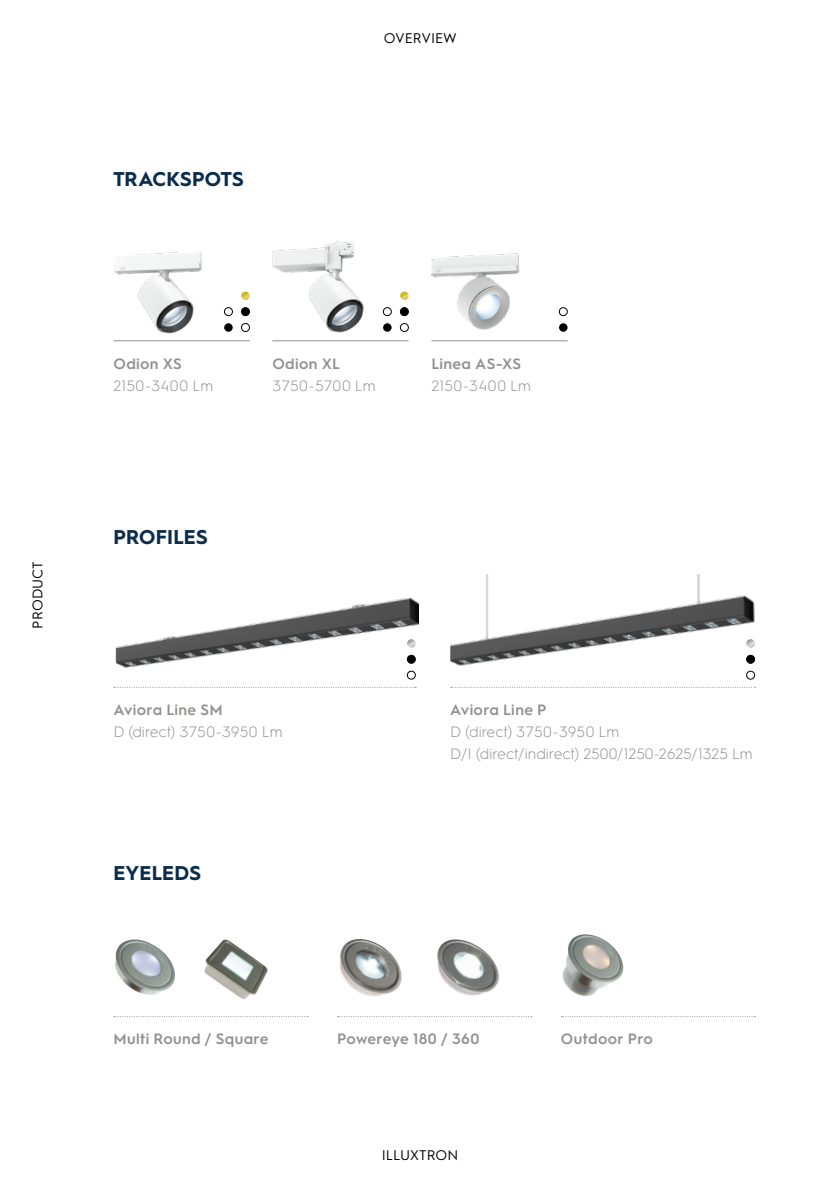
<style>
.page{position:relative;width:840px;height:1191px;background:#fff}
.page>*{position:absolute;margin:0;border:0;box-sizing:border-box;transform-origin:0 0}
.t1{font:700 20px "Hurme Geometric Sans 1";letter-spacing:.01em;color:#0b2d4d}
.t2{font:300 15px/22px "Hurme Geometric Sans 1";color:#91908e}
.t3{font:600 15px "Hurme Geometric Sans 1";letter-spacing:.02em;color:#91908e}
.t4{font:300 15px "Hurme Geometric Sans 1";letter-spacing:.03em;color:#91908e}
.t5{font:14px "Hurme Geometric Sans 1";color:#000}
</style>
<div class="page">
<img style="left:431px;top:253px;width:136px;height:79px">
<hr style="left:431px;top:340px;width:136px;height:1px;background:#91908e">
<img style="left:114px;top:251px;width:116px;height:83px">
<hr style="left:113px;top:340px;width:136px;height:1px;background:#91908e">
<img style="left:272px;top:240px;width:128px;height:93px">
<hr style="left:272px;top:340px;width:136px;height:1px;background:#91908e">
<img style="left:562px;top:934px;width:62px;height:62px">
<svg style="left:114px;top:1016px;width:194px;height:1px"></svg>
<svg style="left:337px;top:1016px;width:194px;height:1px"></svg>
<svg style="left:561px;top:1016px;width:194px;height:1px"></svg>
<img style="left:115px;top:939px;width:60px;height:56px">
<img style="left:204px;top:939px;width:64px;height:61px">
<img style="left:340px;top:939px;width:62px;height:58px">
<img style="left:437px;top:939px;width:62px;height:57px">
<img style="left:115px;top:597px;width:303px;height:83px">
<img style="left:450px;top:574px;width:304px;height:106px">
<svg style="left:114px;top:687px;width:302px;height:1px"></svg>
<svg style="left:450px;top:687px;width:305px;height:1px"></svg>
<div style="left:407px;top:671px;width:8px;height:8px;background:#fff;border-radius:50%"></div>
<div style="left:407px;top:671px;width:8px;height:8px;border:1px solid #000;border-radius:50%"></div>
<div style="left:407px;top:655px;width:8px;height:8px;background:#000;border-radius:50%"></div>
<div style="left:407px;top:655px;width:8px;height:8px;border:1px solid #000;border-radius:50%"></div>
<svg style="left:407px;top:639px;width:8px;height:8px"></svg>
<div style="left:746px;top:671px;width:8px;height:8px;background:#fff;border-radius:50%"></div>
<div style="left:746px;top:671px;width:8px;height:8px;border:1px solid #000;border-radius:50%"></div>
<div style="left:746px;top:655px;width:8px;height:8px;background:#000;border-radius:50%"></div>
<div style="left:746px;top:655px;width:8px;height:8px;border:1px solid #000;border-radius:50%"></div>
<svg style="left:746px;top:639px;width:8px;height:8px"></svg>
<div style="left:224px;top:323px;width:8px;height:9px;background:#000;border-radius:50%"></div>
<div style="left:224px;top:308px;width:8px;height:8px;background:#fff;border-radius:50%"></div>
<div style="left:224px;top:307px;width:8px;height:9px;border:1px solid #000;border-radius:50%"></div>
<div style="left:383px;top:323px;width:8px;height:9px;background:#000;border-radius:50%"></div>
<div style="left:383px;top:308px;width:8px;height:8px;background:#fff;border-radius:50%"></div>
<div style="left:383px;top:307px;width:8px;height:9px;border:1px solid #000;border-radius:50%"></div>
<svg style="left:558px;top:323px;width:9px;height:9px"></svg>
<div style="left:559px;top:308px;width:8px;height:8px;background:#fff;border-radius:50%"></div>
<div style="left:558px;top:307px;width:9px;height:9px;border:1px solid #000;border-radius:50%"></div>
<div style="left:241px;top:323px;width:8px;height:9px;border:1px solid #000;border-radius:50%"></div>
<div style="left:241px;top:308px;width:8px;height:8px;background:#000;border-radius:50%"></div>
<div style="left:241px;top:307px;width:8px;height:9px;border:1px solid #000;border-radius:50%"></div>
<svg style="left:241px;top:291px;width:8px;height:9px"></svg>
<div style="left:400px;top:323px;width:8px;height:9px;border:1px solid #000;border-radius:50%"></div>
<div style="left:400px;top:308px;width:8px;height:8px;background:#000;border-radius:50%"></div>
<div style="left:400px;top:307px;width:8px;height:9px;border:1px solid #000;border-radius:50%"></div>
<svg style="left:400px;top:291px;width:8px;height:9px"></svg>
<p class="t5" style="left:28px;top:628px;width:69px;rotate:-90deg">PRODUCT</p>
<h1 class="t1" style="left:113px;top:165px;width:132px">TRACKSPOTS</h1>
<p class="t5" style="left:383px;top:28px;width:74px">OVERVIEW</p>
<p class="t3" style="left:113px;top:353px;width:70px">Odion XS</p>
<p class="t4" style="left:113px;top:376px;width:101px">2150-3400 Lm</p>
<h1 class="t1" style="left:113px;top:522px;width:96px">PROFILES</h1>
<p class="t3" style="left:272px;top:353px;width:69px">Odion XL</p>
<p class="t2" style="left:272px;top:374px;width:105px">3750-5700 Lm</p>
<p class="t3" style="left:431px;top:353px;width:91px">Linea AS-XS</p>
<p class="t4" style="left:431px;top:376px;width:101px">2150-3400 Lm</p>
<p class="t3" style="left:113px;top:699px;width:111px">Aviora Line SM</p>
<p class="t2" style="left:113px;top:720px;width:171px">D (direct) 3750-3950 Lm</p>
<h1 class="t1" style="left:113px;top:859px;width:89px">EYELEDS</h1>
<p class="t3" style="left:450px;top:699px;width:98px">Aviora Line P</p>
<p class="t2" style="left:450px;top:720px;width:304px">D (direct) 3750-3950 Lm<br>D/I (direct/indirect) 2500/1250-2625/1325 Lm</p>
<p class="t3" style="left:113px;top:1028px;width:156px">Multi Round / Square</p>
<p class="t3" style="left:337px;top:1028px;width:143px">Powereye 180 / 360</p>
<p class="t3" style="left:560px;top:1028px;width:93px">Outdoor Pro</p>
<p class="t5" style="left:381px;top:1145px;width:78px">ILLUXTRON</p>
</div>
